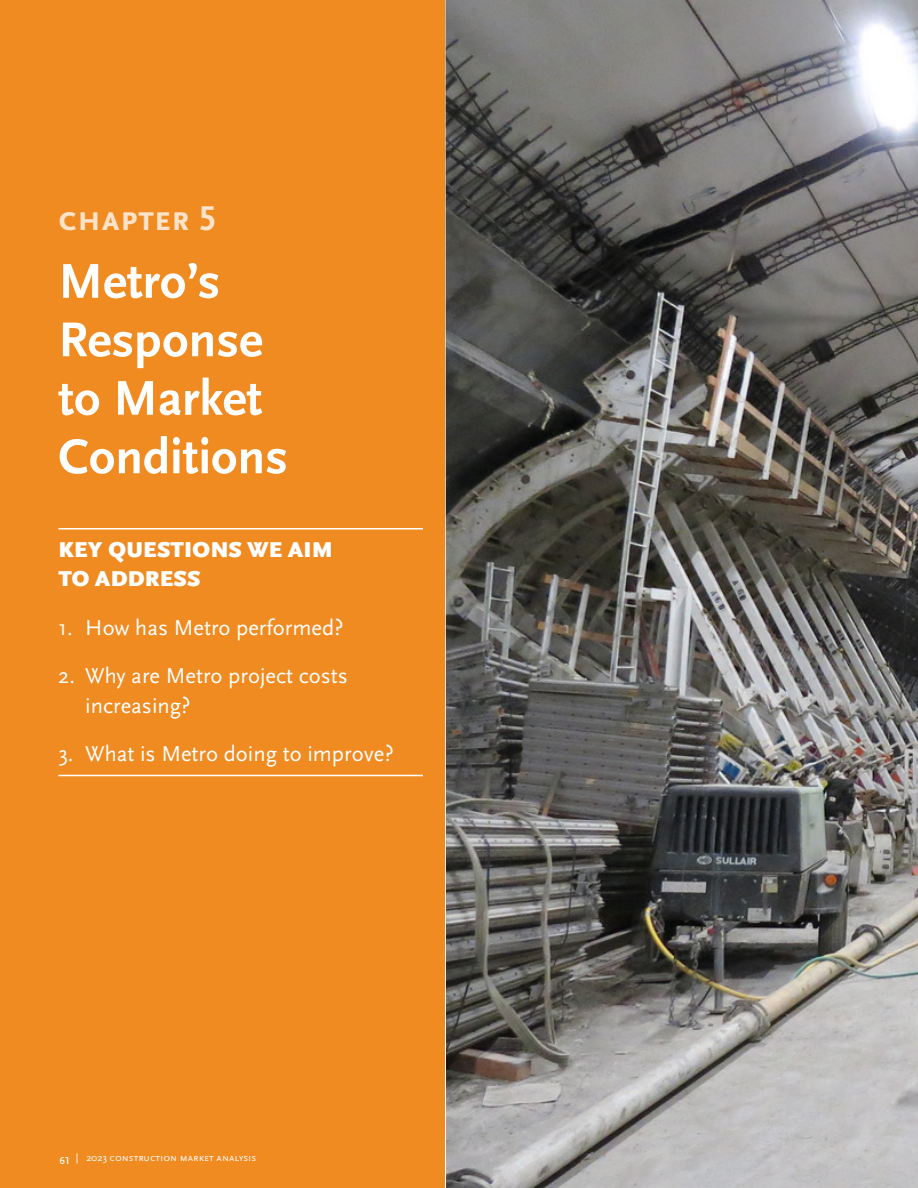
<style>
.page{position:relative;width:918px;height:1188px;background:#fff}
.page>*{position:absolute;margin:0;border:0;box-sizing:border-box;transform-origin:0 0}
.Heading_1_reversed{font:700 51px/58.5px "Scala Sans Pro";color:#fff}
.Chapter{font:700 36px "Scala Sans Pro";color:#fce3c9}
.t1{font:22.5px/29.2px "Scala Sans Pro";color:#fff}
.Questions_header{font:900 22.5px/29.2px "Scala Sans Pro";letter-spacing:.01em;color:#fff}
.t2{font:10.5px "Scala Sans Pro";color:#fff}
.s1{font-size:15px}
</style>
<div class="page">
<div style="left:0;top:0;width:446px;height:1188px;background:#f08b21"></div>
<hr style="left:58px;top:528px;width:365px;height:2px;background:#fff">
<hr style="left:58px;top:775px;width:365px;height:1px;background:#fff">
<img style="left:446px;top:0;width:472px;height:1188px">
<p class="Chapter" style="left:58px;top:197px;width:160px">chapter 5</p>
<p class="Heading_1_reversed" style="left:58px;top:252px;width:231px">Metro’s<br>Response to Market<br>Conditions</p>
<p class="Questions_header" style="left:58px;top:535px;width:276px">KEY QUESTIONS WE AIM<br>TO ADDRESS</p>
<p class="t1" style="left:58px;top:613px;width:287px">1. How has Metro performed?</p>
<p class="t1" style="left:85px;top:661px;width:264px;text-indent:-27px">2. Why are Metro project costs increasing?</p>
<p class="t1" style="left:58px;top:739px;width:337px">3. What is Metro doing to improve?</p>
<p class="t2" style="left:59px;top:1152px;width:199px"><span class="s1">61</span> | 2023 construction market analysis</p>
</div>
